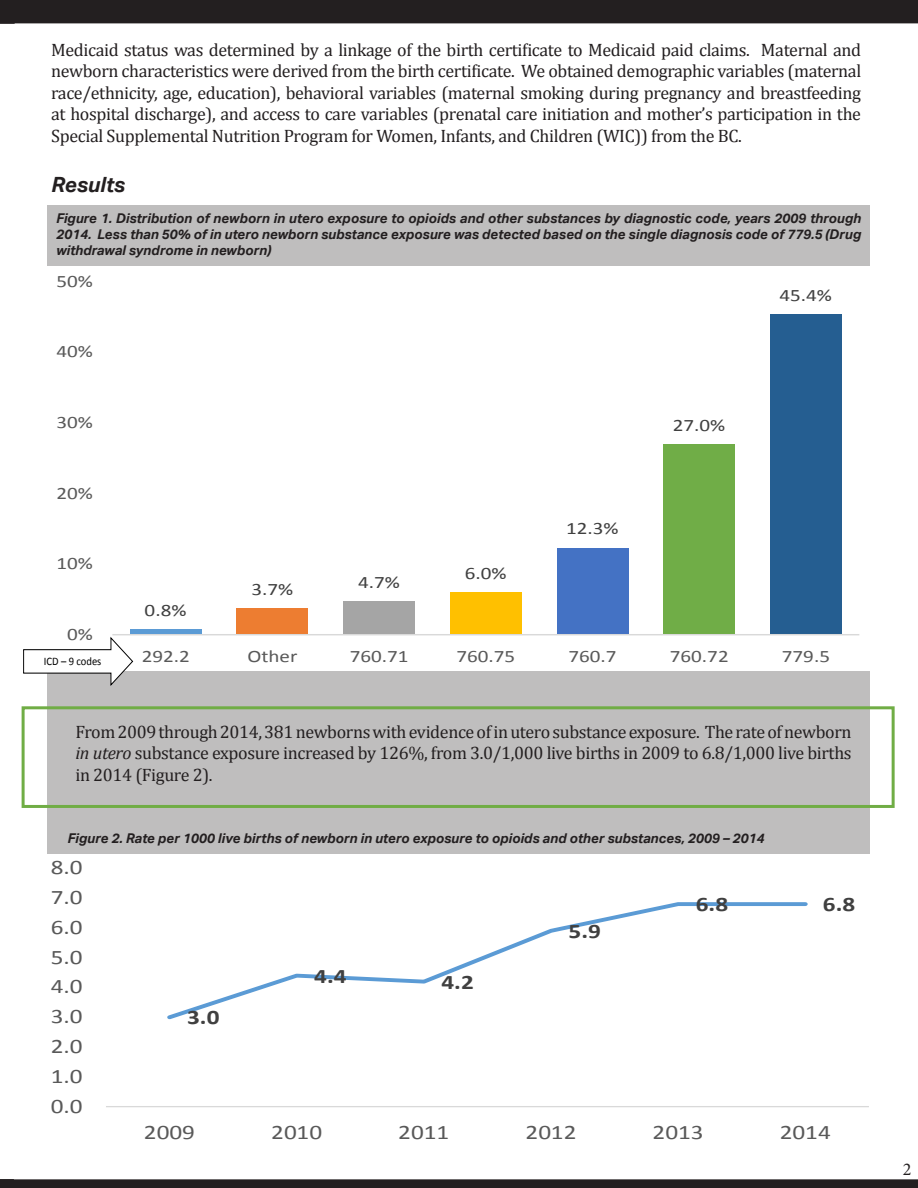
<style>
.page{position:relative;width:918px;height:1188px;background:#fff}
.page>*{position:absolute;margin:0;border:0;box-sizing:border-box;transform-origin:0 0}
.t1{font:italic 700 21px "Aktiv Grotesk";color:#231f20}
.t2{font:20.7px "Calibri";letter-spacing:.005em;color:#595959;scale:1.22 1}
.t3{font:700 20.7px "Calibri";color:#404040;scale:1.22 1}
.bulleted_list{font:18px/21.6px "Cambria";letter-spacing:-.02em;color:#231f20;text-align:justify}
.t4{font:18px "Minion Pro";color:#231f20}
.t5{font:17.4px "Calibri";color:#595959;scale:1.21 1}
.t6{font:17.4px "Calibri";color:#404040;scale:1.21 1}
.t7{font:italic 700 13.5px/16.2px "Aktiv Grotesk";color:#231f20;text-align:justify}
.t8{font:11.55px "Calibri";color:#000;scale:.92 1}
.s1{font-style:italic}
</style>
<div class="page">
<svg style="left:0;top:1179px;width:918px;height:9px;background:#2b2728"></svg>
<div style="left:0;top:0;width:918px;height:23px;background:#231f20"></div>
<div style="left:48px;top:205px;width:822px;height:933px;background:#bfbebe"></div>
<svg style="left:48px;top:266px;width:822px;height:405px;background:#e5ebea"></svg>
<div style="left:48px;top:855px;width:822px;height:283px;background:#fff"></div>
<div style="left:22px;top:706px;width:873px;height:102px;border:3px solid #70ad45"></div>
<svg style="left:23px;top:635px;width:111px;height:52px"></svg>
<p class="bulleted_list" style="left:51px;top:39px;width:812px">Medicaid status was determined by a linkage of the birth certificate to Medicaid paid claims. Maternal and newborn characteristics were derived from the birth certificate. We obtained demographic variables (maternal race/ethnicity, age, education), behavioral variables (maternal smoking during pregnancy and breastfeeding at hospital discharge), and access to care variables (prenatal care initiation and mother’s participation in the Special Supplemental Nutrition Program for Women, Infants, and Children (WIC)) from the BC.</p>
<p class="t1" style="left:51px;top:172px;width:75px">Results</p>
<p class="t7" style="left:56px;top:210px;width:807px">Figure 1. Distribution of newborn in utero exposure to opioids and other substances by diagnostic code, years 2009 through 2014. Less than 50% of in utero newborn substance exposure was detected based on the single diagnosis code of 779.5 (Drug withdrawal syndrome in newborn)</p>
<p class="t5" style="left:56px;top:270px;width:32px">50%</p>
<p class="t5" style="left:56px;top:341px;width:32px">40%</p>
<p class="t5" style="left:56px;top:411px;width:32px">30%</p>
<p class="t5" style="left:56px;top:482px;width:32px">20%</p>
<p class="t5" style="left:56px;top:552px;width:32px">10%</p>
<p class="t5" style="left:67px;top:623px;width:23px">0%</p>
<p class="t8" style="left:44px;top:654px;width:64px">ICD – 9 codes</p>
<p class="t6" style="left:145px;top:599px;width:36px">0.8%</p>
<p class="t6" style="left:251px;top:578px;width:36px">3.7%</p>
<p class="t6" style="left:358px;top:571px;width:36px">4.7%</p>
<p class="t6" style="left:465px;top:562px;width:36px">6.0%</p>
<p class="t6" style="left:566px;top:518px;width:45px">12.3%</p>
<p class="t6" style="left:673px;top:414px;width:45px">27.0%</p>
<p class="t6" style="left:780px;top:284px;width:45px">45.4%</p>
<p class="t5" style="left:142px;top:646px;width:41px">292.2</p>
<p class="t5" style="left:247px;top:646px;width:43px">Other</p>
<p class="t5" style="left:350px;top:646px;width:50px">760.71</p>
<p class="t5" style="left:456px;top:646px;width:50px">760.75</p>
<p class="t5" style="left:569px;top:646px;width:41px">760.7</p>
<p class="t5" style="left:670px;top:646px;width:50px">760.72</p>
<p class="t5" style="left:782px;top:646px;width:41px">779.5</p>
<p class="bulleted_list" style="left:75px;top:721px;width:778px">From 2009 through 2014, 381 newborns with evidence of in utero substance exposure. The rate of newborn <span class="s1">in utero</span> substance exposure increased by 126%, from 3.0/1,000 live births in 2009 to 6.8/1,000 live births in 2014 (Figure 2).</p>
<p class="t7" style="left:68px;top:830px;width:698px">Figure 2. Rate per 1000 live births of newborn in utero exposure to opioids and other substances, 2009 – 2014</p>
<p class="t2" style="left:51px;top:854px;width:28px">8.0</p>
<p class="t2" style="left:51px;top:884px;width:28px">7.0</p>
<p class="t2" style="left:51px;top:914px;width:28px">6.0</p>
<p class="t2" style="left:51px;top:944px;width:28px">5.0</p>
<p class="t2" style="left:51px;top:973px;width:28px">4.0</p>
<p class="t2" style="left:51px;top:1003px;width:28px">3.0</p>
<p class="t2" style="left:51px;top:1033px;width:28px">2.0</p>
<p class="t2" style="left:51px;top:1063px;width:28px">1.0</p>
<p class="t2" style="left:51px;top:1093px;width:28px">0.0</p>
<p class="t3" style="left:187px;top:1004px;width:28px">3.0</p>
<p class="t3" style="left:314px;top:963px;width:28px">4.4</p>
<p class="t3" style="left:441px;top:968px;width:28px">4.2</p>
<p class="t3" style="left:569px;top:918px;width:28px">5.9</p>
<p class="t3" style="left:696px;top:891px;width:28px">6.8</p>
<p class="t3" style="left:823px;top:891px;width:28px">6.8</p>
<p class="t2" style="left:144px;top:1119px;width:43px">2009</p>
<p class="t2" style="left:271px;top:1119px;width:43px">2010</p>
<p class="t2" style="left:398px;top:1119px;width:43px">2011</p>
<p class="t2" style="left:525px;top:1119px;width:43px">2012</p>
<p class="t2" style="left:653px;top:1119px;width:43px">2013</p>
<p class="t2" style="left:780px;top:1119px;width:43px">2014</p>
<p class="t4" style="left:903px;top:1157px;width:10px">2</p>
</div>
